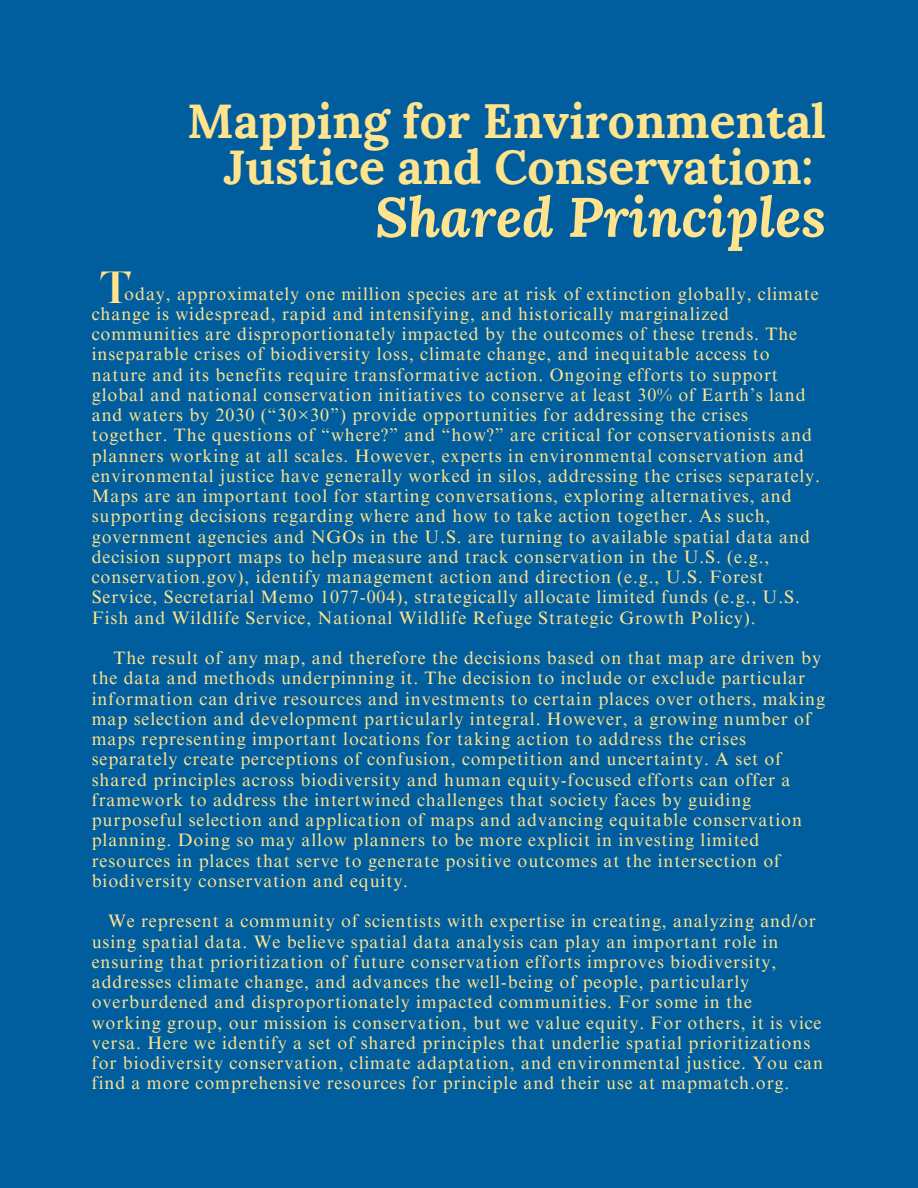
<style>
.page{position:relative;width:918px;height:1188px;background:#005d9e}
.page>*{position:absolute;margin:0;border:0;box-sizing:border-box;transform-origin:0 0}
.t1{font:italic 700 55.5px "Lora";color:#ffe48d}
.t2{font:700 48px/46.2px "Lora";color:#ffe48d;text-align:center}
.t3{font:700 45px "Roxborough CF";color:#ffe48d}
.t4{font:18px/20.2px "Times NRMT Pro";letter-spacing:.05em;color:#ffe48d}
</style>
<div class="page">
<h1 class="t2" style="left:187px;top:97px;width:641px">Mapping for Environmental<br>Justice and Conservation:</h1>
<h1 class="t1" style="left:375px;top:179px;width:453px">Shared Principles</h1>
<p class="t4" style="left:92px;top:285px;width:730px;text-indent:33px">oday, approximately one million species are at risk of extinction globally, climate change is widespread, rapid and intensifying, and historically marginalized communities are disproportionately impacted by the outcomes of these trends. The inseparable crises of biodiversity loss, climate change, and inequitable access to nature and its benefits require transformative action. Ongoing efforts to support global and national conservation initiatives to conserve at least 30% of Earth’s land and waters by 2030 (“30×30”) provide opportunities for addressing the crises together. The questions of “where?” and “how?” are critical for conservationists and planners working at all scales. However, experts in environmental conservation and environmental justice have generally worked in silos, addressing the crises separately.<br>Maps are an important tool for starting conversations, exploring alternatives, and supporting decisions regarding where and how to take action together. As such, government agencies and NGOs in the U.S. are turning to available spatial data and decision support maps to help measure and track conservation in the U.S. (e.g., conservation.gov), identify management action and direction (e.g., U.S. Forest Service, Secretarial Memo 1077-004), strategically allocate limited funds (e.g., U.S.<br>Fish and Wildlife Service, National Wildlife Refuge Strategic Growth Policy).</p>
<p class="t4" style="left:92px;top:650px;width:735px;text-indent:22px">The result of any map, and therefore the decisions based on that map are driven by the data and methods underpinning it. The decision to include or exclude particular information can drive resources and investments to certain places over others, making map selection and development particularly integral. However, a growing number of maps representing important locations for taking action to address the crises separately create perceptions of confusion, competition and uncertainty. A set of shared principles across biodiversity and human equity-focused efforts can offer a framework to address the intertwined challenges that society faces by guiding purposeful selection and application of maps and advancing equitable conservation planning. Doing so may allow planners to be more explicit in investing limited resources in places that serve to generate positive outcomes at the intersection of biodiversity conservation and equity.</p>
<p class="t4" style="left:92px;top:913px;width:733px;text-indent:16px">We represent a community of scientists with expertise in creating, analyzing and/or using spatial data. We believe spatial data analysis can play an important role in ensuring that prioritization of future conservation efforts improves biodiversity, addresses climate change, and advances the well-being of people, particularly overburdened and disproportionately impacted communities. For some in the working group, our mission is conservation, but we value equity. For others, it is vice versa. Here we identify a set of shared principles that underlie spatial prioritizations for biodiversity conservation, climate adaptation, and environmental justice. You can find a more comprehensive resources for principle and their use at mapmatch.org.</p>
<p class="t3" style="left:100px;top:258px;width:33px">T</p>
</div>
